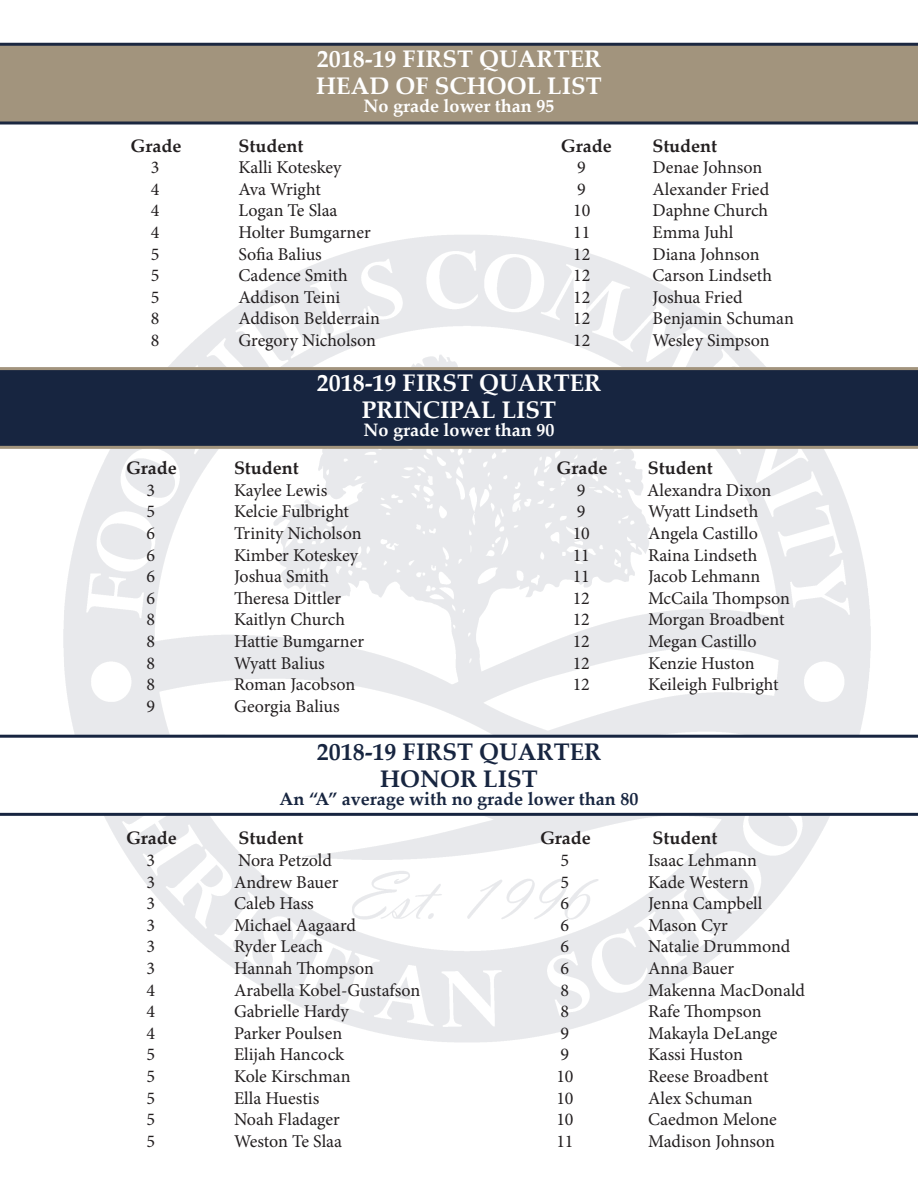
<style>
.page{position:relative;width:918px;height:1188px;background:#fff}
.page>*{position:absolute;margin:0;border:0;box-sizing:border-box;transform-origin:0 0}
.t1{font:700 24px "Palatino Linotype";color:#fff}
.t2{font:700 24px "Palatino Linotype";color:#172540}
.t3{font:18px "Minion Pro";color:#231f20}
.t4{font:700 18px "Palatino Linotype";color:#231f20}
.t5{font:700 18px "Palatino Linotype";color:#fff}
.t6{font:700 18px "Palatino Linotype";color:#172540}
</style>
<div class="page">
<svg style="left:0;top:43px;width:918px;height:81px;background:#998c79"></svg>
<img style="left:0;top:235px;width:918px;height:808px">
<svg style="left:0;top:367px;width:918px;height:82px;background:#212d44"></svg>
<svg style="left:0;top:735px;width:918px;height:81px"></svg>
<p class="t1" style="left:317px;top:42px;width:286px">2018-19 FIRST QUARTER</p>
<p class="t1" style="left:316px;top:69px;width:287px">HEAD OF SCHOOL LIST</p>
<p class="t5" style="left:364px;top:93px;width:192px">No grade lower than 95</p>
<p class="t4" style="left:130px;top:133px;width:52px">Grade</p>
<p class="t4" style="left:238px;top:133px;width:66px">Student</p>
<p class="t3" style="left:151px;top:155px;width:10px">3</p>
<p class="t3" style="left:238px;top:155px;width:105px">Kalli Koteskey</p>
<p class="t3" style="left:151px;top:177px;width:10px">4</p>
<p class="t3" style="left:238px;top:177px;width:84px">Ava Wright</p>
<p class="t3" style="left:151px;top:199px;width:10px">4</p>
<p class="t3" style="left:238px;top:199px;width:101px">Logan Te Slaa</p>
<p class="t3" style="left:151px;top:220px;width:10px">4</p>
<p class="t3" style="left:238px;top:220px;width:134px">Holter Bumgarner</p>
<p class="t3" style="left:151px;top:242px;width:10px">5</p>
<p class="t3" style="left:238px;top:242px;width:85px">Sofia Balius</p>
<p class="t3" style="left:151px;top:263px;width:10px">5</p>
<p class="t3" style="left:238px;top:263px;width:111px">Cadence Smith</p>
<p class="t3" style="left:151px;top:285px;width:10px">5</p>
<p class="t3" style="left:238px;top:285px;width:103px">Addison Teini</p>
<p class="t3" style="left:151px;top:307px;width:10px">8</p>
<p class="t3" style="left:238px;top:307px;width:143px">Addison Belderrain</p>
<p class="t3" style="left:151px;top:328px;width:10px">8</p>
<p class="t3" style="left:238px;top:328px;width:139px">Gregory Nicholson</p>
<p class="t4" style="left:561px;top:133px;width:52px">Grade</p>
<p class="t4" style="left:652px;top:133px;width:66px">Student</p>
<p class="t3" style="left:577px;top:155px;width:10px">9</p>
<p class="t3" style="left:652px;top:155px;width:111px">Denae Johnson</p>
<p class="t3" style="left:577px;top:177px;width:10px">9</p>
<p class="t3" style="left:652px;top:177px;width:118px">Alexander Fried</p>
<p class="t3" style="left:573px;top:199px;width:19px">10</p>
<p class="t3" style="left:652px;top:199px;width:117px">Daphne Church</p>
<p class="t3" style="left:573px;top:220px;width:19px">11</p>
<p class="t3" style="left:652px;top:220px;width:82px">Emma Juhl</p>
<p class="t3" style="left:573px;top:242px;width:19px">12</p>
<p class="t3" style="left:652px;top:242px;width:109px">Diana Johnson</p>
<p class="t3" style="left:573px;top:263px;width:19px">12</p>
<p class="t3" style="left:652px;top:263px;width:121px">Carson Lindseth</p>
<p class="t3" style="left:573px;top:285px;width:19px">12</p>
<p class="t3" style="left:652px;top:285px;width:92px">Joshua Fried</p>
<p class="t3" style="left:573px;top:307px;width:19px">12</p>
<p class="t3" style="left:652px;top:307px;width:143px">Benjamin Schuman</p>
<p class="t3" style="left:573px;top:328px;width:19px">12</p>
<p class="t3" style="left:652px;top:328px;width:119px">Wesley Simpson</p>
<p class="t1" style="left:317px;top:365px;width:286px">2018-19 FIRST QUARTER</p>
<p class="t1" style="left:362px;top:392px;width:196px">PRINCIPAL LIST</p>
<p class="t5" style="left:364px;top:417px;width:192px">No grade lower than 90</p>
<p class="t4" style="left:126px;top:455px;width:52px">Grade</p>
<p class="t4" style="left:234px;top:455px;width:66px">Student</p>
<p class="t3" style="left:146px;top:478px;width:10px">3</p>
<p class="t3" style="left:234px;top:478px;width:95px">Kaylee Lewis</p>
<p class="t3" style="left:146px;top:500px;width:10px">5</p>
<p class="t3" style="left:234px;top:500px;width:117px">Kelcie Fulbright</p>
<p class="t3" style="left:146px;top:521px;width:10px">6</p>
<p class="t3" style="left:234px;top:521px;width:129px">Trinity Nicholson</p>
<p class="t3" style="left:146px;top:543px;width:10px">6</p>
<p class="t3" style="left:234px;top:543px;width:126px">Kimber Koteskey</p>
<p class="t3" style="left:146px;top:564px;width:10px">6</p>
<p class="t3" style="left:234px;top:564px;width:97px">Joshua Smith</p>
<p class="t3" style="left:146px;top:586px;width:10px">6</p>
<p class="t3" style="left:234px;top:586px;width:109px">Theresa Dittler</p>
<p class="t3" style="left:146px;top:608px;width:10px">8</p>
<p class="t3" style="left:234px;top:608px;width:112px">Kaitlyn Church</p>
<p class="t3" style="left:146px;top:629px;width:10px">8</p>
<p class="t3" style="left:234px;top:629px;width:132px">Hattie Bumgarner</p>
<p class="t3" style="left:146px;top:651px;width:10px">8</p>
<p class="t3" style="left:234px;top:651px;width:92px">Wyatt Balius</p>
<p class="t3" style="left:146px;top:672px;width:10px">8</p>
<p class="t3" style="left:234px;top:672px;width:123px">Roman Jacobson</p>
<p class="t3" style="left:146px;top:694px;width:10px">9</p>
<p class="t3" style="left:234px;top:694px;width:107px">Georgia Balius</p>
<p class="t4" style="left:556px;top:455px;width:52px">Grade</p>
<p class="t4" style="left:648px;top:455px;width:66px">Student</p>
<p class="t3" style="left:577px;top:478px;width:10px">9</p>
<p class="t3" style="left:647px;top:478px;width:126px">Alexandra Dixon</p>
<p class="t3" style="left:577px;top:500px;width:10px">9</p>
<p class="t3" style="left:648px;top:500px;width:112px">Wyatt Lindseth</p>
<p class="t3" style="left:573px;top:521px;width:19px">10</p>
<p class="t3" style="left:648px;top:521px;width:111px">Angela Castillo</p>
<p class="t3" style="left:573px;top:543px;width:19px">11</p>
<p class="t3" style="left:648px;top:543px;width:111px">Raina Lindseth</p>
<p class="t3" style="left:573px;top:564px;width:19px">11</p>
<p class="t3" style="left:648px;top:564px;width:114px">Jacob Lehmann</p>
<p class="t3" style="left:573px;top:586px;width:19px">12</p>
<p class="t3" style="left:648px;top:586px;width:144px">McCaila Thompson</p>
<p class="t3" style="left:573px;top:608px;width:19px">12</p>
<p class="t3" style="left:648px;top:608px;width:138px">Morgan Broadbent</p>
<p class="t3" style="left:573px;top:629px;width:19px">12</p>
<p class="t3" style="left:648px;top:629px;width:110px">Megan Castillo</p>
<p class="t3" style="left:573px;top:651px;width:19px">12</p>
<p class="t3" style="left:648px;top:651px;width:108px">Kenzie Huston</p>
<p class="t3" style="left:573px;top:672px;width:19px">12</p>
<p class="t3" style="left:648px;top:672px;width:132px">Keileigh Fulbright</p>
<p class="t2" style="left:317px;top:735px;width:286px">2018-19 FIRST QUARTER</p>
<p class="t2" style="left:380px;top:762px;width:159px">HONOR LIST</p>
<p class="t6" style="left:280px;top:786px;width:360px">An “A” average with no grade lower than 80</p>
<p class="t4" style="left:126px;top:826px;width:52px">Grade</p>
<p class="t4" style="left:238px;top:826px;width:66px">Student</p>
<p class="t3" style="left:146px;top:848px;width:10px">3</p>
<p class="t3" style="left:238px;top:848px;width:95px">Nora Petzold</p>
<p class="t3" style="left:146px;top:870px;width:10px">3</p>
<p class="t3" style="left:234px;top:870px;width:106px">Andrew Bauer</p>
<p class="t3" style="left:146px;top:891px;width:10px">3</p>
<p class="t3" style="left:234px;top:891px;width:81px">Caleb Hass</p>
<p class="t3" style="left:146px;top:913px;width:10px">3</p>
<p class="t3" style="left:234px;top:913px;width:123px">Michael Aagaard</p>
<p class="t3" style="left:146px;top:935px;width:10px">3</p>
<p class="t3" style="left:234px;top:935px;width:91px">Ryder Leach</p>
<p class="t3" style="left:146px;top:956px;width:10px">3</p>
<p class="t3" style="left:234px;top:956px;width:141px">Hannah Thompson</p>
<p class="t3" style="left:146px;top:978px;width:10px">4</p>
<p class="t3" style="left:234px;top:978px;width:188px">Arabella Kobel-Gustafson</p>
<p class="t3" style="left:146px;top:999px;width:10px">4</p>
<p class="t3" style="left:234px;top:999px;width:116px">Gabrielle Hardy</p>
<p class="t3" style="left:146px;top:1021px;width:10px">4</p>
<p class="t3" style="left:234px;top:1021px;width:110px">Parker Poulsen</p>
<p class="t3" style="left:146px;top:1043px;width:10px">5</p>
<p class="t3" style="left:234px;top:1043px;width:112px">Elijah Hancock</p>
<p class="t3" style="left:146px;top:1064px;width:10px">5</p>
<p class="t3" style="left:234px;top:1064px;width:118px">Kole Kirschman</p>
<p class="t3" style="left:146px;top:1086px;width:10px">5</p>
<p class="t3" style="left:234px;top:1086px;width:87px">Ella Huestis</p>
<p class="t3" style="left:146px;top:1107px;width:10px">5</p>
<p class="t3" style="left:234px;top:1107px;width:107px">Noah Fladager</p>
<p class="t3" style="left:146px;top:1129px;width:10px">5</p>
<p class="t3" style="left:234px;top:1129px;width:110px">Weston Te Slaa</p>
<p class="t4" style="left:540px;top:826px;width:52px">Grade</p>
<p class="t4" style="left:652px;top:826px;width:66px">Student</p>
<p class="t3" style="left:560px;top:848px;width:10px">5</p>
<p class="t3" style="left:648px;top:848px;width:111px">Isaac Lehmann</p>
<p class="t3" style="left:560px;top:870px;width:10px">5</p>
<p class="t3" style="left:648px;top:870px;width:102px">Kade Western</p>
<p class="t3" style="left:560px;top:891px;width:10px">6</p>
<p class="t3" style="left:648px;top:891px;width:116px">Jenna Campbell</p>
<p class="t3" style="left:560px;top:913px;width:10px">6</p>
<p class="t3" style="left:648px;top:913px;width:81px">Mason Cyr</p>
<p class="t3" style="left:560px;top:935px;width:10px">6</p>
<p class="t3" style="left:648px;top:935px;width:144px">Natalie Drummond</p>
<p class="t3" style="left:560px;top:956px;width:10px">6</p>
<p class="t3" style="left:648px;top:956px;width:88px">Anna Bauer</p>
<p class="t3" style="left:560px;top:978px;width:10px">8</p>
<p class="t3" style="left:648px;top:978px;width:159px">Makenna MacDonald</p>
<p class="t3" style="left:560px;top:999px;width:10px">8</p>
<p class="t3" style="left:648px;top:999px;width:115px">Rafe Thompson</p>
<p class="t3" style="left:560px;top:1021px;width:10px">9</p>
<p class="t3" style="left:648px;top:1021px;width:131px">Makayla DeLange</p>
<p class="t3" style="left:560px;top:1043px;width:10px">9</p>
<p class="t3" style="left:648px;top:1043px;width:97px">Kassi Huston</p>
<p class="t3" style="left:556px;top:1064px;width:19px">10</p>
<p class="t3" style="left:648px;top:1064px;width:122px">Reese Broadbent</p>
<p class="t3" style="left:556px;top:1086px;width:19px">10</p>
<p class="t3" style="left:648px;top:1086px;width:106px">Alex Schuman</p>
<p class="t3" style="left:556px;top:1107px;width:19px">10</p>
<p class="t3" style="left:648px;top:1107px;width:130px">Caedmon Melone</p>
<p class="t3" style="left:556px;top:1129px;width:19px">11</p>
<p class="t3" style="left:648px;top:1129px;width:129px">Madison Johnson</p>
</div>
